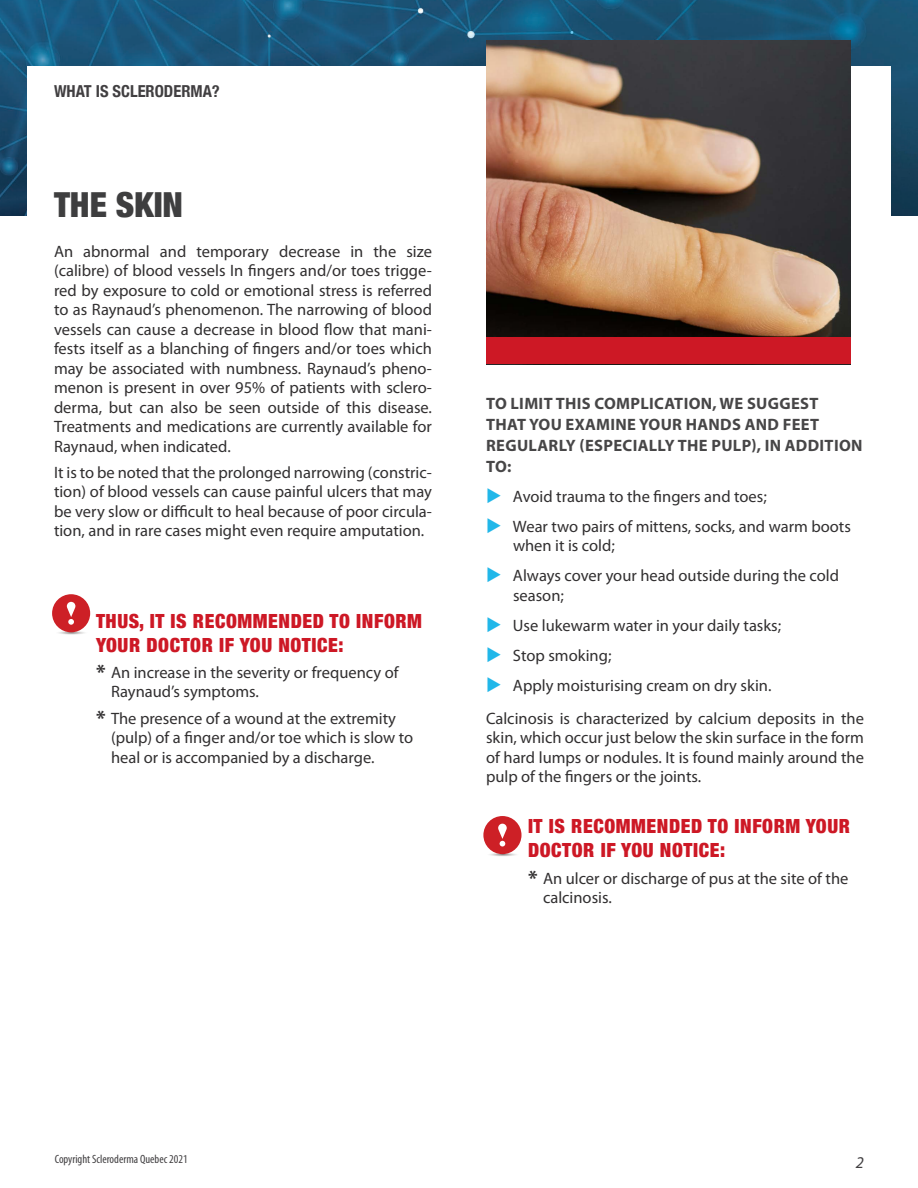
<style>
.page{position:relative;width:918px;height:1188px;background:#fff}
.page>*{position:absolute;margin:0;border:0;box-sizing:border-box;transform-origin:0 0}
.s-titre-Section{font:900 condensed 34.5px "Helvetica Neue";color:#3e3e3f}
.titre_1{font:900 condensed 19.5px/24px "Helvetica Neue";letter-spacing:.03em;color:#cd1825}
.contenu{font:16.5px/19.5px "Myriad Pro";color:#312f30;text-align:justify}
.contenu_indent{font:16.5px/19.5px "Myriad Pro";color:#312f30}
.INDENT_AVIS{font:16.5px/19.5px "Myriad Pro";color:#312f30}
.s-titre_1{font:700 16.5px/21px "Myriad Pro";letter-spacing:.02em;color:#474647}
.reprise_titre_haut{font:700 condensed 16.5px "Helvetica Neue";color:#413f41}
.t1{font:italic 16.5px "Myriad Pro";color:#413f41}
.t2{font:condensed 12px "Myriad Pro";color:#413f41}
.s1{font-weight:700;font-size:21px}
.s2{color:#21b7e9}
</style>
<div class="page">
<img style="left:0;top:0;width:918px;height:216px">
<div style="left:27px;top:66px;width:864px;height:668px;background:#fff"></div>
<img style="left:486px;top:40px;width:364px;height:297px">
<div style="left:52px;top:594px;width:38px;height:38px;background:#cd2026;border-radius:50%"></div>
<svg style="left:52px;top:601px;width:38px;height:34px"></svg>
<div style="left:483px;top:816px;width:39px;height:38px;background:#cd2026;border-radius:50%"></div>
<svg style="left:483px;top:823px;width:39px;height:33px"></svg>
<div style="left:486px;top:337px;width:364px;height:27px;background:#cd1825"></div>
<p class="reprise_titre_haut" style="left:54px;top:77px;width:167px">WHAT IS SCLERODERMA?</p>
<p class="s-titre-Section" style="left:54px;top:176px;width:131px">THE SKIN</p>
<p class="contenu" style="left:54px;top:241px;width:380px">An abnormal and temporary decrease in the size (calibre) of blood vessels In fingers and/or toes trigge&shy;red by exposure to cold or emotional stress is referred to as Raynaud’s phenomenon. The narrowing of blood vessels can cause a decrease in blood flow that mani&shy;fests itself as a blanching of fingers and/or toes which may be associated with numbness. Raynaud’s pheno&shy;menon is present in over 95% of patients with sclero&shy;derma, but can also be seen outside of this disease.<br>Treatments and medications are currently available for Raynaud, when indicated.</p>
<p class="contenu" style="left:54px;top:462px;width:380px">It is to be noted that the prolonged narrowing (constric&shy;tion) of blood vessels can cause painful ulcers that may be very slow or difficult to heal because of poor circula&shy;tion, and in rare cases might even require amputation.</p>
<p class="titre_1" style="left:96px;top:608px;width:328px">THUS, IT IS RECOMMENDED TO INFORM<br>YOUR DOCTOR IF YOU NOTICE:</p>
<p class="INDENT_AVIS" style="left:111px;top:662px;width:289px;text-indent:-15px"><span class="s1">*</span> An increase in the severity or frequency of<br>Raynaud’s symptoms.</p>
<p class="INDENT_AVIS" style="left:111px;top:708px;width:304px;text-indent:-15px"><span class="s1">*</span> The presence of a wound at the extremity (pulp) of a finger and/or toe which is slow to heal or is accompanied by a discharge.</p>
<p class="s-titre_1" style="left:486px;top:392px;width:378px">TO LIMIT THIS COMPLICATION, WE SUGGEST<br>THAT YOU EXAMINE YOUR HANDS AND FEET<br>REGULARLY (ESPECIALLY THE PULP), IN ADDITION<br>TO:</p>
<p class="contenu_indent" style="left:486px;top:486px;width:282px"><span class="s2">◆</span> Avoid trauma to the fingers and toes;</p>
<p class="contenu_indent" style="left:513px;top:516px;width:339px;text-indent:-27px"><span class="s2">◆</span> Wear two pairs of mittens, socks, and warm boots when it is cold;</p>
<p class="contenu_indent" style="left:513px;top:566px;width:328px;text-indent:-27px"><span class="s2">◆</span> Always cover your head outside during the cold season;</p>
<p class="contenu_indent" style="left:486px;top:615px;width:297px"><span class="s2">◆</span> Use lukewarm water in your daily tasks;</p>
<p class="contenu_indent" style="left:486px;top:645px;width:127px"><span class="s2">◆</span> Stop smoking;</p>
<p class="contenu_indent" style="left:486px;top:675px;width:287px"><span class="s2">◆</span> Apply moisturising cream on dry skin.</p>
<p class="contenu" style="left:486px;top:708px;width:380px">Calcinosis is characterized by calcium deposits in the skin, which occur just below the skin surface in the form of hard lumps or nodules. It is found mainly around the pulp of the fingers or the joints.</p>
<p class="titre_1" style="left:528px;top:813px;width:324px">IT IS RECOMMENDED TO INFORM YOUR<br>DOCTOR IF YOU NOTICE:</p>
<p class="INDENT_AVIS" style="left:543px;top:868px;width:307px;text-indent:-15px"><span class="s1">*</span> An ulcer or discharge of pus at the site of the calcinosis.</p>
<p class="t2" style="left:55px;top:1151px;width:135px">Copyright Scleroderma Quebec 2021</p>
<p class="t1" style="left:856px;top:1152px;width:10px">2</p>
</div>
